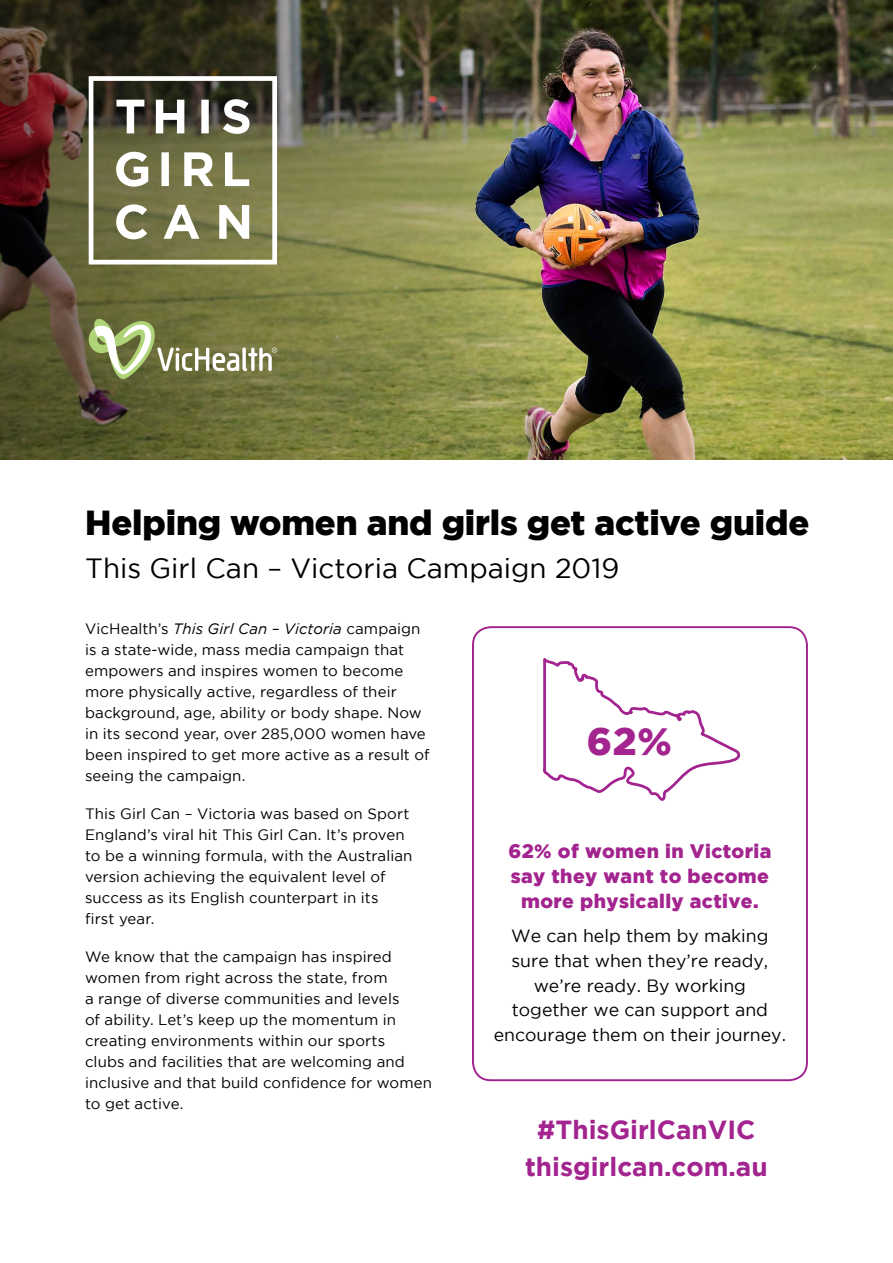
<style>
.page{position:relative;width:893px;height:1263px;background:#fff}
.page>*{position:absolute;margin:0;border:0;box-sizing:border-box;transform-origin:0 0}
.t1{font:900 38.25px "Gotham";color:#a3238f}
.t2{font:900 34.65px "Gotham";letter-spacing:-.005em;color:#000}
.t3{font:27.75px "Gotham";color:#000}
.t4{font:700 26.1px/36.9px "Gotham";color:#a3238f;text-align:center}
.t5{font:900 19.5px/24.8px "Gotham";letter-spacing:.02em;color:#a3238f;text-align:center}
.t6{font:17.7px/24.8px "Gotham";color:#000;text-align:center}
.t7{font:15px/21px "Gotham";letter-spacing:.005em;color:#000}
.s1{font-style:italic}
</style>
<div class="page">
<div style="left:472px;top:626px;width:336px;height:455px;border:2px solid #a3238f;border-radius:18px"></div>
<img style="left:570px;top:0;width:323px;height:459px">
<img style="left:0;top:0;width:570px;height:459px">
<svg style="left:543px;top:658px;width:198px;height:143px"></svg>
<svg style="left:89px;top:76px;width:188px;height:188px"></svg>
<svg style="left:89px;top:317px;width:188px;height:62px;background:#8c9161"></svg>
<h2 class="t2" style="left:85px;top:503px;width:726px">Helping women and girls get active guide</h2>
<h3 class="t3" style="left:85px;top:553px;width:536px">This Girl Can – Victoria Campaign 2019</h3>
<p class="t7" style="left:85px;top:618px;width:346px">VicHealth’s <span class="s1">This Girl Can – Victoria</span> campaign is a state-wide, mass media campaign that empowers and inspires women to become more physically active, regardless of their background, age, ability or body shape. Now in its second year, over 285,000 women have been inspired to get more active as a result of seeing the campaign.</p>
<p class="t7" style="left:85px;top:803px;width:329px">This Girl Can – Victoria was based on Sport England’s viral hit This Girl Can. It’s proven to be a winning formula, with the Australian version achieving the equivalent level of success as its English counterpart in its<br>first year.</p>
<p class="t7" style="left:85px;top:946px;width:349px">We know that the campaign has inspired women from right across the state, from<br>a range of diverse communities and levels<br>of ability. Let’s keep up the momentum in creating environments within our sports<br>clubs and facilities that are welcoming and inclusive and that build confidence for women to get active.</p>
<h1 class="t1" style="left:587px;top:719px;width:87px">62%</h1>
<h3 class="t5" style="left:508px;top:838px;width:264px">62% of women in Victoria say they want to become more physically active.</h3>
<p class="t6" style="left:494px;top:923px;width:294px">We can help them by making sure that when they’re ready, we’re ready. By working together we can support and encourage them on their journey.</p>
<h3 class="t4" style="left:525px;top:1111px;width:244px">#ThisGirlCanVIC thisgirlcan.com.au</h3>
</div>
